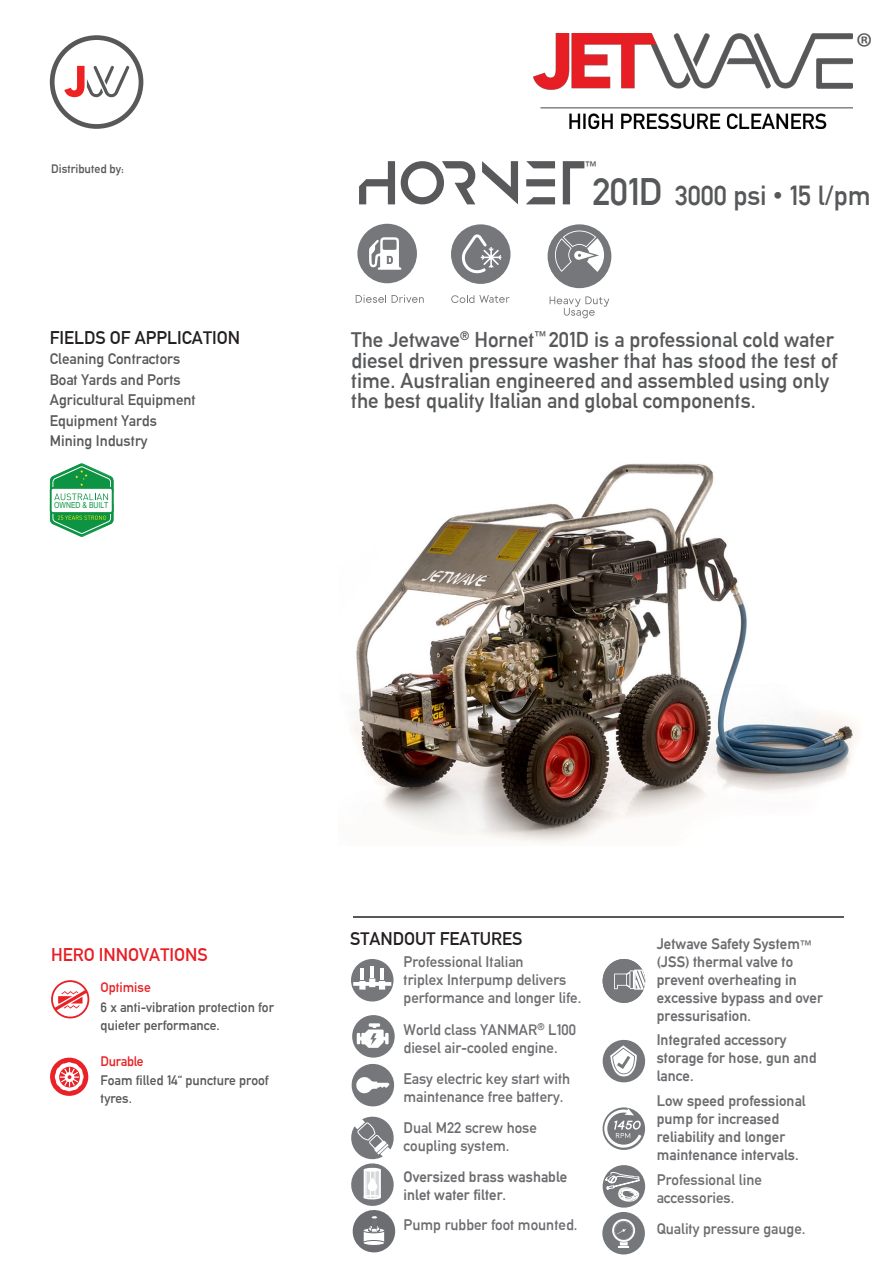
<style>
.page{position:relative;width:893px;height:1263px;background:#fff}
.page>*{position:absolute;margin:0;border:0;box-sizing:border-box;transform-origin:0 0}
.t1{font:40.5px "Myriad Pro";color:#57585a}
.t2{font:27px "Alte DIN1451 Mittelschrift";color:#57585a}
.t3{font:21px/20.4px "Alte DIN1451 Mittelschrift";color:#57585a}
.t4{font:18px "Alte DIN1451 Mittelschrift";color:#231f20}
.t5{font:18px "Alte DIN1451 Mittelschrift";color:#e81e24}
.t6{font:15px/18px "Alte DIN1451 Mittelschrift";color:#6c6d70}
.t7{font:15px/18px "Alte DIN1451 Mittelschriftgepraegt";color:#6c6d70}
.t8{font:15px/20.4px "Alte DIN1451 Mittelschrift";color:#57585a}
.t9{font:13.5px/18px "Alte DIN1451 Mittelschrift";color:#57585a}
.t10{font:13.5px "Alte DIN1451 Mittelschrift";color:#e82226}
.t11{font:13.5px "Alte DIN1451 Mittelschrift";letter-spacing:-.02em;color:#e82226}
.t12{font:12px "Alte DIN1451 Mittelschrift";color:#57585a}
.t13{font:8.4px "Arial Narrow";color:#0d9344}
.s1{font-size:37.5px}
.s2{font-family:"Arial"}
.s3{font-family:"Alte DIN1451 Mittelschrift";font-size:12px}
</style>
<div class="page">
<img style="left:351px;top:463px;width:505px;height:380px">
<hr style="left:353px;top:916px;width:491px;height:2px;background:#57585a">
<img style="left:534px;top:33px;width:319px;height:96px">
<svg style="left:50px;top:35px;width:93px;height:94px"></svg>
<svg style="left:451px;top:295px;width:59px;height:8px"></svg>
<svg style="left:451px;top:224px;width:59px;height:60px"></svg>
<svg style="left:550px;top:296px;width:59px;height:22px"></svg>
<svg style="left:548px;top:224px;width:63px;height:64px"></svg>
<svg style="left:50px;top:1057px;width:39px;height:39px"></svg>
<svg style="left:51px;top:980px;width:38px;height:38px"></svg>
<svg style="left:359px;top:161px;width:36px;height:43px"></svg>
<svg style="left:401px;top:161px;width:74px;height:43px"></svg>
<svg style="left:482px;top:161px;width:36px;height:43px"></svg>
<svg style="left:526px;top:161px;width:29px;height:43px"></svg>
<svg style="left:563px;top:161px;width:21px;height:43px"></svg>
<svg style="left:357px;top:224px;width:60px;height:59px"></svg>
<svg style="left:356px;top:295px;width:30px;height:8px"></svg>
<svg style="left:392px;top:295px;width:32px;height:8px"></svg>
<div style="left:603px;top:1165px;width:42px;height:42px;background:#75777a;border-radius:50%"></div>
<svg style="left:605px;top:1172px;width:35px;height:36px"></svg>
<div style="left:351px;top:959px;width:43px;height:42px;background:#75777a;border-radius:50%"></div>
<svg style="left:353px;top:966px;width:38px;height:23px"></svg>
<svg style="left:602px;top:959px;width:44px;height:44px"></svg>
<svg style="left:602px;top:1039px;width:44px;height:44px"></svg>
<svg style="left:50px;top:463px;width:64px;height:74px"></svg>
<svg style="left:603px;top:1107px;width:42px;height:43px"></svg>
<svg style="left:605px;top:1108px;width:39px;height:41px"></svg>
<svg style="left:351px;top:1015px;width:45px;height:238px"></svg>
<div style="left:602px;top:1212px;width:43px;height:42px;background:#75787a;border-radius:50%"></div>
<svg style="left:612px;top:1219px;width:23px;height:28px"></svg>
<p class="t12" style="left:51px;top:161px;width:74px">Distributed by:</p>
<p class="t4" style="left:50px;top:327px;width:192px">FIELDS OF APPLICATION</p>
<p class="t8" style="left:50px;top:349px;width:147px">Cleaning Contractors<br>Boat Yards and Ports<br>Agricultural Equipment<br>Equipment Yards<br>Mining Industry</p>
<p class="t13" style="left:54px;top:499px;width:56px">OWNED &amp; BUILT</p>
<p class="t12" style="left:585px;top:158px;width:13px">™</p>
<h1 class="t1" style="left:856px;top:22px;width:18px">®</h1>
<h2 class="t2" style="left:592px;top:179px;width:280px"><span class="s1">201D</span> 3000 psi <span class="s2">•</span> 15 l/pm</h2>
<h3 class="t3" style="left:351px;top:329px;width:488px">The Jetwave<sup>®</sup> Hornet<sup>™</sup> 201D is a professional cold water diesel driven pressure washer that has stood the test of time. Australian engineered and assembled using only the best quality Italian and global components.</h3>
<p class="t5" style="left:51px;top:943px;width:158px">HERO INNOVATIONS</p>
<p class="t10" style="left:101px;top:979px;width:52px">Optimise</p>
<p class="t9" style="left:101px;top:998px;width:175px">6 x anti-vibration protection for quieter performance.</p>
<p class="t11" style="left:101px;top:1053px;width:45px">Durable</p>
<p class="t9" style="left:101px;top:1071px;width:170px">Foam filled 14“ puncture proof tyres.</p>
<p class="t4" style="left:350px;top:927px;width:174px">STANDOUT FEATURES</p>
<p class="t6" style="left:404px;top:952px;width:179px">Professional Italian<br>triplex Interpump delivers performance and longer life.</p>
<p class="t6" style="left:404px;top:1021px;width:174px">World class YANMAR<sup>®</sup> L100 diesel air-cooled engine.</p>
<p class="t6" style="left:404px;top:1070px;width:168px">Easy electric key start with maintenance free battery.</p>
<p class="t6" style="left:404px;top:1118px;width:135px">Dual M22 screw hose coupling system.</p>
<p class="t7" style="left:404px;top:1167px;width:165px">Oversized brass washable inlet water filter.</p>
<p class="t6" style="left:404px;top:1216px;width:175px">Pump rubber foot mounted.</p>
<p class="t7" style="left:657px;top:934px;width:168px">Jetwave Safety System<span class="s3">™ </span>(JSS) thermal valve to prevent overheating in excessive bypass and over pressurisation.</p>
<p class="t7" style="left:657px;top:1031px;width:161px">Integrated accessory storage for hose, gun and lance.</p>
<p class="t7" style="left:657px;top:1092px;width:150px">Low speed professional pump for increased reliability and longer maintenance intervals.</p>
<p class="t6" style="left:657px;top:1170px;width:107px">Professional line accessories.</p>
<p class="t6" style="left:657px;top:1219px;width:150px">Quality pressure gauge.</p>
</div>
